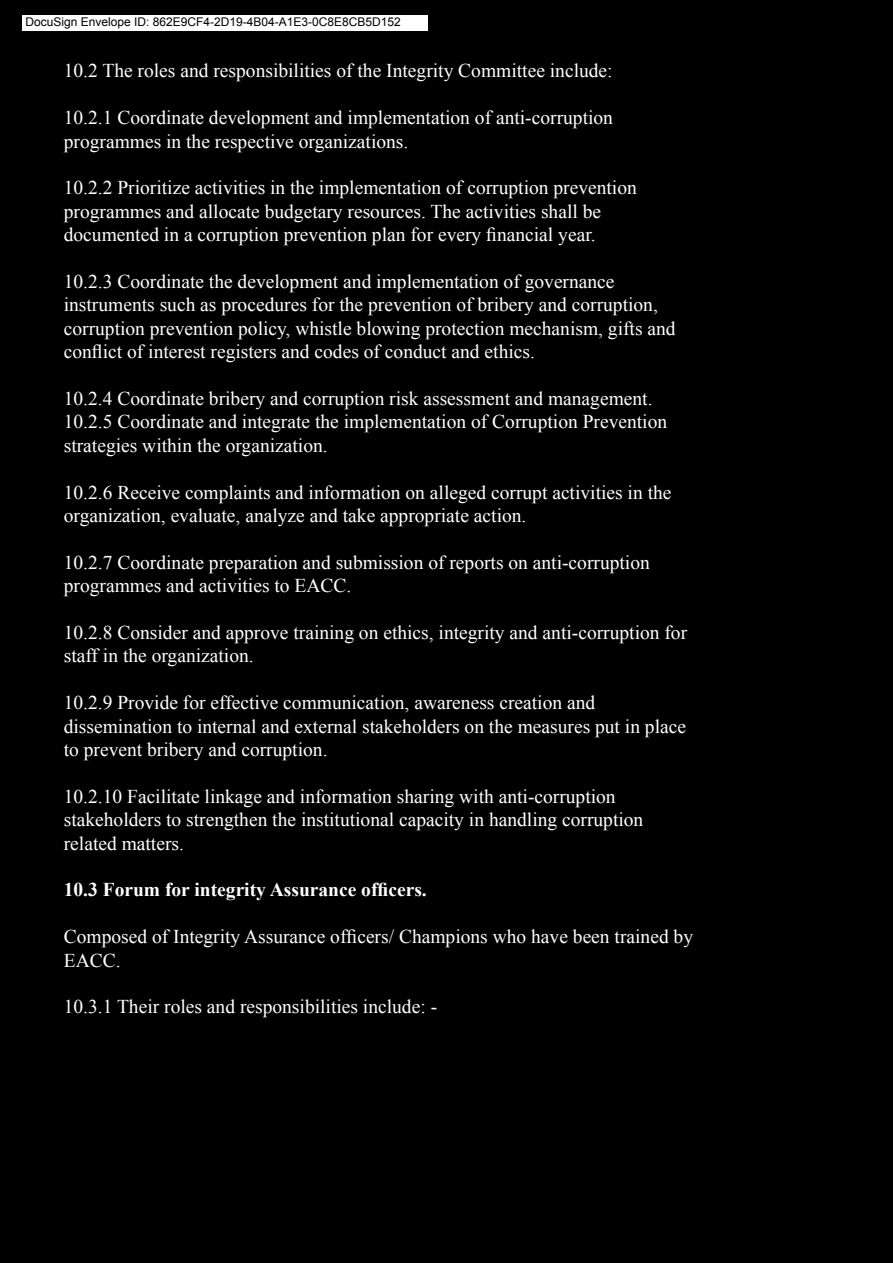
<style>
.page{position:relative;width:893px;height:1263px;background:#000}
.page>*{position:absolute;margin:0;border:0;box-sizing:border-box;transform-origin:0 0}
.t1{font:19.5px/23.4px "Times New Roman";color:#fff}
.t2{font:700 19.5px "Times New Roman";color:#fff}
.t3{font:12px "Arial";color:#000}
</style>
<div class="page">
<div style="left:22px;top:15px;width:406px;height:15px;background:#fff"></div>
<p class="t3" style="left:26px;top:15px;width:377px">DocuSign Envelope ID: 862E9CF4-2D19-4B04-A1E3-0C8E8CB5D152</p>
<p class="t1" style="left:64px;top:59px;width:550px">10.2 The roles and responsibilities of the Integrity Committee include:</p>
<p class="t1" style="left:64px;top:106px;width:551px">10.2.1 Coordinate development and implementation of anti-corruption programmes in the respective organizations.</p>
<p class="t1" style="left:64px;top:176px;width:575px">10.2.2 Prioritize activities in the implementation of corruption prevention programmes and allocate budgetary resources. The activities shall be documented in a corruption prevention plan for every financial year.</p>
<p class="t1" style="left:64px;top:269px;width:613px">10.2.3 Coordinate the development and implementation of governance instruments such as procedures for the prevention of bribery and corruption, corruption prevention policy, whistle blowing protection mechanism, gifts and conflict of interest registers and codes of conduct and ethics.</p>
<p class="t1" style="left:64px;top:386px;width:605px">10.2.4 Coordinate bribery and corruption risk assessment and management.<br>10.2.5 Coordinate and integrate the implementation of Corruption Prevention strategies within the organization.</p>
<p class="t1" style="left:64px;top:480px;width:609px">10.2.6 Receive complaints and information on alleged corrupt activities in the organization, evaluate, analyze and take appropriate action.</p>
<p class="t1" style="left:64px;top:550px;width:588px">10.2.7 Coordinate preparation and submission of reports on anti-corruption programmes and activities to EACC.</p>
<p class="t1" style="left:64px;top:620px;width:625px">10.2.8 Consider and approve training on ethics, integrity and anti-corruption for staff in the organization.</p>
<p class="t1" style="left:64px;top:691px;width:624px">10.2.9 Provide for effective communication, awareness creation and dissemination to internal and external stakeholders on the measures put in place to prevent bribery and corruption.</p>
<p class="t1" style="left:64px;top:784px;width:581px">10.2.10 Facilitate linkage and information sharing with anti-corruption stakeholders to strengthen the institutional capacity in handling corruption related matters.</p>
<p class="t2" style="left:64px;top:876px;width:365px">10.3 Forum for integrity Assurance officers.</p>
<p class="t1" style="left:64px;top:925px;width:631px">Composed of Integrity Assurance officers/ Champions who have been trained by<br>EACC.</p>
<p class="t1" style="left:64px;top:995px;width:375px">10.3.1 Their roles and responsibilities include: -</p>
</div>
